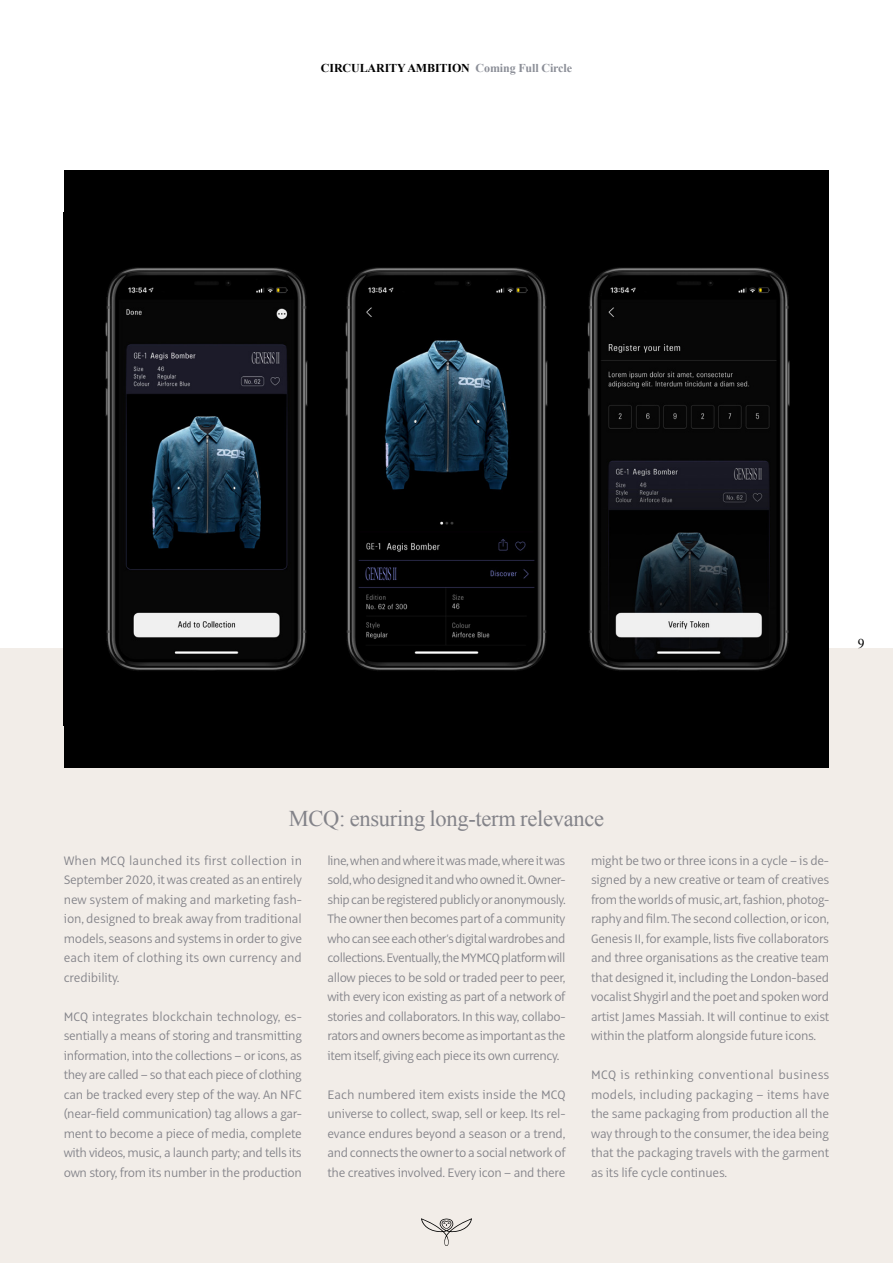
<style>
.page{position:relative;width:893px;height:1263px;background:#fff}
.page>*{position:absolute;margin:0;border:0;box-sizing:border-box;transform-origin:0 0}
.t1{font:22.5px "Times New Roman";letter-spacing:-.015em;color:#8b8e97}
.t2{font:300 13.5px/19.5px "Alto Pro";letter-spacing:-.02em;color:#8b8e97;text-align:justify}
.t3{font:13.5px "Times New Roman";color:#000}
.t4{font:700 12px "Times New Roman";letter-spacing:-.01em;color:#000}
.s1{color:#8b8e97}
</style>
<div class="page">
<div style="left:0;top:648px;width:893px;height:615px;background:#f2ede8"></div>
<div style="left:319px;top:170px;width:255px;height:597px;background:#000"></div>
<img style="left:345px;top:267px;width:203px;height:404px">
<svg style="left:574px;top:170px;width:255px;height:597px;background:#0f0f10"></svg>
<svg style="left:64px;top:170px;width:255px;height:597px;background:#0f1114"></svg>
<p class="t4" style="left:321px;top:60px;width:253px">CIRCULARITY AMBITION <span class="s1">Coming Full Circle</span></p>
<p class="t3" style="left:858px;top:635px;width:8px">9</p>
<h1 class="t1" style="left:289px;top:803px;width:317px">MCQ: ensuring long-term relevance</h1>
<p class="t2" style="left:64px;top:851px;width:240px">When MCQ launched its first collection in September 2020, it was created as an entirely new system of making and marketing fash&shy;ion, designed to break away from traditional models, seasons and systems in order to give each item of clothing its own currency and credibility.</p>
<p class="t2" style="left:64px;top:1007px;width:240px">MCQ integrates blockchain technology, es&shy;sentially a means of storing and transmitting information, into the collections – or icons, as they are called – so that each piece of clothing can be tracked every step of the way. An NFC (near-field communication) tag allows a gar&shy;ment to become a piece of media, complete with videos, music, a launch party; and tells its own story, from its number in the production</p>
<p class="t2" style="left:591px;top:850px;width:240px">might be two or three icons in a cycle – is de&shy;signed by a new creative or team of creatives from the worlds of music, art, fashion, photog&shy;raphy and film. The second collection, or icon, Genesis II, for example, lists five collaborators and three organisations as the creative team that designed it, including the London-based vocalist Shygirl and the poet and spoken word artist James Massiah. It will continue to exist within the platform alongside future icons.</p>
<p class="t2" style="left:591px;top:1065px;width:240px">MCQ is rethinking conventional business models, including packaging – items have the same packaging from production all the way through to the consumer, the idea being that the packaging travels with the garment as its life cycle continues.</p>
<p class="t2" style="left:327px;top:851px;width:240px">line, when and where it was made, where it was sold, who designed it and who owned it. Owner&shy;ship can be registered publicly or anonymously.<br>The owner then becomes part of a community who can see each other’s digital wardrobes and collections. Eventually, the MYMCQ platform will allow pieces to be sold or traded peer to peer, with every icon existing as part of a network of stories and collaborators. In this way, collabo&shy;rators and owners become as important as the item itself, giving each piece its own currency.</p>
<p class="t2" style="left:327px;top:1084px;width:240px">Each numbered item exists inside the MCQ universe to collect, swap, sell or keep. Its rel&shy;evance endures beyond a season or a trend, and connects the owner to a social network of the creatives involved. Every icon – and there</p>
</div>
